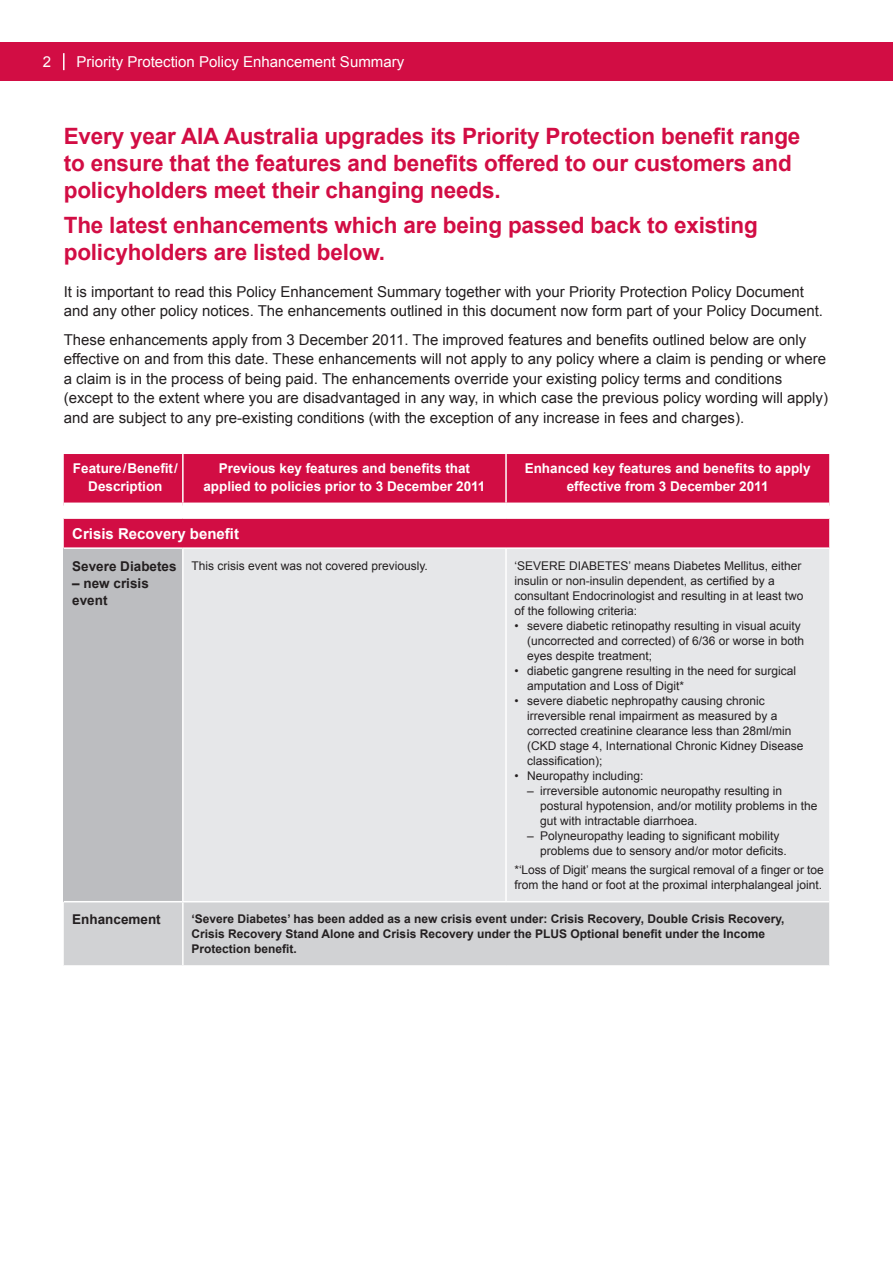
<style>
.page{position:relative;width:893px;height:1263px;background:#fff}
.page>*{position:absolute;margin:0;border:0;box-sizing:border-box;transform-origin:0 0}
.t1{font:700 22.5px/27px "Arial";letter-spacing:-.01em;color:#d20d44}
.t2{font:15px/19.5px "Arial";color:#231f20}
.t3{font:15px "Arial";color:#fff}
.t4{font:700 15px "Arial";color:#fff}
.t5{font:700 13.5px/17.2px "Arial";color:#fff;text-align:center}
.t6{font:700 13.5px/17.2px "Arial";color:#231f20}
.t7{font:12px/15px "Arial";color:#231f20}
.t8{font:700 12px/15px "Arial";color:#231f20}
</style>
<div class="page">
<div style="left:0;top:43px;width:893px;height:38px;background:#d20d44"></div>
<svg style="left:63px;top:53px;width:2px;height:17px"></svg>
<svg style="left:64px;top:454px;width:765px;height:93px;background:#d62657"></svg>
<div style="left:64px;top:548px;width:119px;height:354px;background:#bcbdc0"></div>
<div style="left:184px;top:549px;width:645px;height:352px;background:#e6e7e9"></div>
<div style="left:64px;top:902px;width:765px;height:63px;background:#d1d2d4"></div>
<svg style="left:182px;top:508px;width:2px;height:9px"></svg>
<hr style="left:64px;top:517px;width:119px;height:2px;background:#fff">
<hr style="left:183px;top:517px;width:323px;height:2px;background:#fff">
<hr style="left:506px;top:517px;width:323px;height:2px;background:#fff">
<hr style="left:64px;top:547px;width:119px;height:2px;background:#fff">
<hr style="left:182px;top:549px;width:2px;height:352px;background:#fff">
<hr style="left:505px;top:549px;width:2px;height:352px;background:#fff">
<hr style="left:64px;top:901px;width:119px;height:1px;background:#fff">
<hr style="left:182px;top:902px;width:2px;height:63px;background:#fff">
<hr style="left:182px;top:454px;width:2px;height:48px;background:#fff">
<hr style="left:505px;top:454px;width:2px;height:48px;background:#fff">
<div style="left:64px;top:502px;width:119px;height:6px;background:#fff"></div>
<div style="left:183px;top:502px;width:323px;height:6px;background:#fff"></div>
<div style="left:506px;top:502px;width:323px;height:6px;background:#fff"></div>
<p class="t3" style="left:43px;top:52px;width:10px">2</p>
<p class="t3" style="left:77px;top:52px;width:329px">Priority Protection Policy Enhancement Summary</p>
<h1 class="t1" style="left:64px;top:123px;width:738px">Every year AIA Australia upgrades its Priority Protection benefit range to ensure that the features and benefits offered to our customers and policyholders meet their changing needs.</h1>
<h1 class="t1" style="left:64px;top:213px;width:696px">The latest enhancements which are being passed back to existing policyholders are listed below.</h1>
<p class="t2" style="left:64px;top:282px;width:761px">It is important to read this Policy Enhancement Summary together with your Priority Protection Policy Document and any other policy notices. The enhancements outlined in this document now form part of your Policy Document.</p>
<p class="t2" style="left:64px;top:330px;width:766px">These enhancements apply from 3 December 2011. The improved features and benefits outlined below are only effective on and from this date. These enhancements will not apply to any policy where a claim is pending or where a claim is in the process of being paid. The enhancements override your existing policy terms and conditions (except to the extent where you are disadvantaged in any way, in which case the previous policy wording will apply) and are subject to any pre-existing conditions (with the exception of any increase in fees and charges).</p>
<p class="t5" style="left:73px;top:460px;width:106px">Feature/Benefit/<br>Description</p>
<p class="t5" style="left:203px;top:460px;width:284px">Previous key features and benefits that applied to policies prior to 3 December 2011</p>
<p class="t5" style="left:525px;top:460px;width:287px">Enhanced key features and benefits to apply effective from 3 December 2011</p>
<p class="t4" style="left:72px;top:523px;width:168px">Crisis Recovery benefit</p>
<p class="t6" style="left:72px;top:558px;width:106px">Severe Diabetes</p>
<p class="t6" style="left:72px;top:575px;width:78px">– new crisis event</p>
<p class="t7" style="left:191px;top:558px;width:238px">This crisis event was not covered previously.</p>
<p class="t7" style="left:514px;top:558px;width:290px">‘SEVERE DIABETES’ means Diabetes Mellitus, either insulin or non-insulin dependent, as certified by a consultant Endocrinologist and resulting in at least two of the following criteria:</p>
<p class="t7" style="left:527px;top:618px;width:278px;text-indent:-13px">• severe diabetic retinopathy resulting in visual acuity (uncorrected and corrected) of 6/36 or worse in both eyes despite treatment;</p>
<p class="t7" style="left:527px;top:663px;width:270px;text-indent:-13px">• diabetic gangrene resulting in the need for surgical amputation and Loss of Digit*</p>
<p class="t7" style="left:527px;top:693px;width:278px;text-indent:-13px">• severe diabetic nephropathy causing chronic irreversible renal impairment as measured by a corrected creatinine clearance less than 28ml/min (CKD stage 4, International Chronic Kidney Disease classification);</p>
<p class="t7" style="left:514px;top:768px;width:130px">• Neuropathy including:</p>
<p class="t7" style="left:540px;top:783px;width:279px;text-indent:-13px">– irreversible autonomic neuropathy resulting in postural hypotension, and/or motility problems in the gut with intractable diarrhoea.</p>
<p class="t7" style="left:540px;top:828px;width:248px;text-indent:-13px">– Polyneuropathy leading to significant mobility problems due to sensory and/or motor deficits.</p>
<p class="t7" style="left:514px;top:862px;width:311px">*‘Loss of Digit’ means the surgical removal of a finger or toe from the hand or foot at the proximal interphalangeal joint.</p>
<p class="t6" style="left:72px;top:911px;width:90px">Enhancement</p>
<p class="t8" style="left:191px;top:912px;width:595px">‘Severe Diabetes’ has been added as a new crisis event under: Crisis Recovery, Double Crisis Recovery,<br>Crisis Recovery Stand Alone and Crisis Recovery under the PLUS Optional benefit under the Income<br>Protection benefit.</p>
</div>
